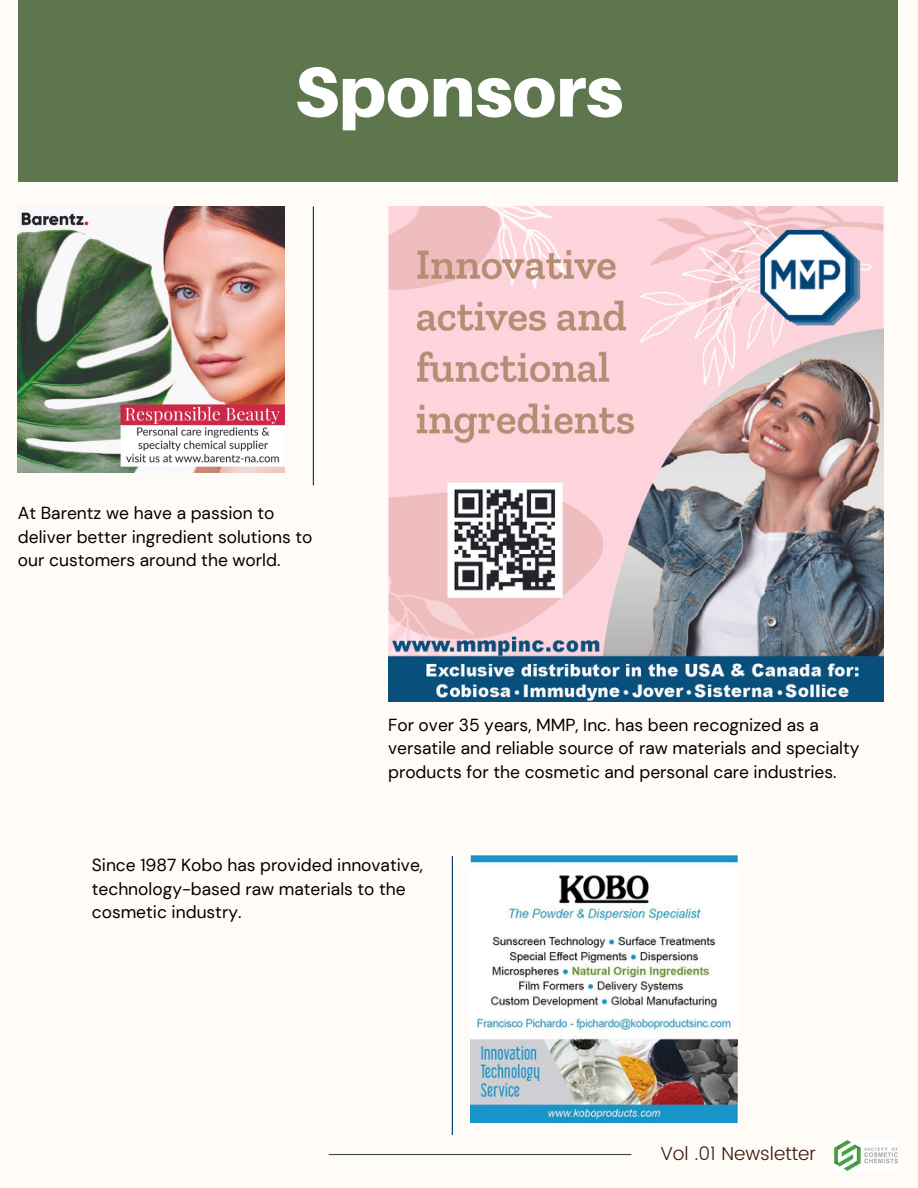
<style>
.page{position:relative;width:918px;height:1188px;background:#fffcf8}
.page>*{position:absolute;margin:0;border:0;box-sizing:border-box;transform-origin:0 0}
.t1{font:900 70.5px "Aileron";color:#fff}
.t2{font:300 18.75px "Poppins";color:#3c1a0c}
.t3{font:17.4px/23.7px "DM Sans";color:#000}
</style>
<div class="page">
<hr style="left:329px;top:1154px;width:302px;height:1px;background:#3e4e40">
<img style="left:835px;top:1140px;width:63px;height:31px">
<div style="left:18px;top:0;width:880px;height:181px;background:#5e764e"></div>
<img style="left:18px;top:206px;width:267px;height:267px">
<hr style="left:313px;top:206px;width:1px;height:279px;background:#033075">
<img style="left:471px;top:856px;width:266px;height:266px">
<hr style="left:452px;top:856px;width:1px;height:279px;background:#033075">
<img style="left:388px;top:206px;width:495px;height:495px">
<p class="t1" style="left:295px;top:48px;width:330px">Sponsors</p>
<p class="t3" style="left:18px;top:501px;width:296px">At Barentz we have a passion to deliver better ingredient solutions to our customers around the world.</p>
<p class="t3" style="left:388px;top:713px;width:473px">For over 35 years, MMP, Inc. has been recognized as a versatile and reliable source of raw materials and specialty products for the cosmetic and personal care industries.</p>
<p class="t3" style="left:92px;top:853px;width:333px">Since 1987 Kobo has provided innovative, technology-based raw materials to the cosmetic industry.</p>
<p class="t2" style="left:660px;top:1142px;width:157px">Vol .01 Newsletter</p>
</div>
